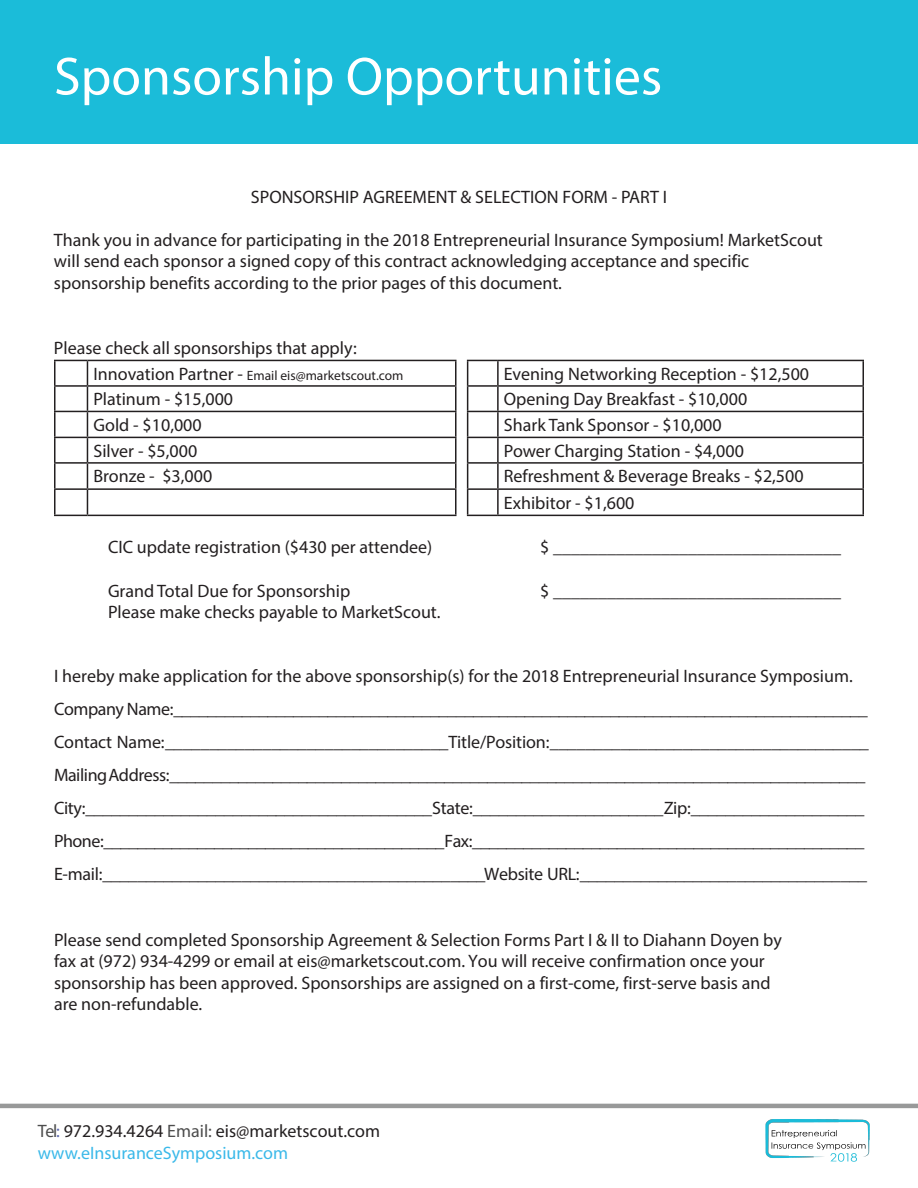
<style>
.page{position:relative;width:918px;height:1188px;background:#fff}
.page>*{position:absolute;margin:0;border:0;box-sizing:border-box;transform-origin:0 0}
.t1{font:54px "Myriad Pro";color:#fff}
.t2{font:18px/21.6px "Myriad Pro";color:#231f20}
.t3{font:13.5px "Myriad Pro";color:#231f20}
.s1{font-size:18px}
.s2{color:#4d4d4d}
.s3{color:#5d68b0}
.s4{color:#3bb9e9}
</style>
<div class="page">
<hr style="left:0;top:1104px;width:918px;height:4px;background:#989999">
<img style="left:765px;top:1119px;width:105px;height:43px">
<div style="left:0;top:0;width:918px;height:144px;background:#1bbcd9"></div>
<hr style="left:54px;top:360px;width:33px;height:1px;background:#231f20">
<hr style="left:54px;top:361px;width:2px;height:24px;background:#231f20">
<hr style="left:497px;top:361px;width:2px;height:24px;background:#231f20">
<hr style="left:54px;top:385px;width:33px;height:2px;background:#231f20">
<hr style="left:54px;top:387px;width:2px;height:24px;background:#231f20">
<hr style="left:497px;top:387px;width:2px;height:24px;background:#231f20">
<hr style="left:54px;top:411px;width:33px;height:1px;background:#231f20">
<hr style="left:54px;top:412px;width:2px;height:25px;background:#231f20">
<hr style="left:497px;top:412px;width:2px;height:25px;background:#231f20">
<hr style="left:54px;top:437px;width:33px;height:1px;background:#231f20">
<hr style="left:54px;top:438px;width:2px;height:24px;background:#231f20">
<hr style="left:497px;top:438px;width:2px;height:24px;background:#231f20">
<hr style="left:54px;top:462px;width:33px;height:2px;background:#231f20">
<hr style="left:54px;top:464px;width:2px;height:24px;background:#231f20">
<hr style="left:497px;top:464px;width:2px;height:24px;background:#231f20">
<hr style="left:54px;top:488px;width:33px;height:2px;background:#231f20">
<hr style="left:54px;top:490px;width:2px;height:25px;background:#231f20">
<hr style="left:497px;top:490px;width:2px;height:25px;background:#231f20">
<hr style="left:54px;top:515px;width:33px;height:1px;background:#231f20">
<hr style="left:87px;top:360px;width:370px;height:1px;background:#231f20">
<hr style="left:455px;top:361px;width:2px;height:24px;background:#231f20">
<hr style="left:87px;top:385px;width:370px;height:2px;background:#231f20">
<hr style="left:455px;top:387px;width:2px;height:24px;background:#231f20">
<hr style="left:87px;top:411px;width:370px;height:1px;background:#231f20">
<hr style="left:455px;top:412px;width:2px;height:25px;background:#231f20">
<hr style="left:87px;top:437px;width:370px;height:1px;background:#231f20">
<hr style="left:455px;top:438px;width:2px;height:24px;background:#231f20">
<hr style="left:87px;top:462px;width:370px;height:2px;background:#231f20">
<hr style="left:455px;top:464px;width:2px;height:24px;background:#231f20">
<hr style="left:87px;top:488px;width:370px;height:2px;background:#231f20">
<svg style="left:87px;top:361px;width:1px;height:154px"></svg>
<hr style="left:455px;top:490px;width:2px;height:25px;background:#231f20">
<hr style="left:87px;top:515px;width:370px;height:1px;background:#231f20">
<hr style="left:467px;top:360px;width:31px;height:1px;background:#231f20">
<hr style="left:498px;top:360px;width:366px;height:1px;background:#231f20">
<hr style="left:862px;top:361px;width:2px;height:24px;background:#231f20">
<hr style="left:467px;top:385px;width:31px;height:2px;background:#231f20">
<hr style="left:498px;top:385px;width:366px;height:2px;background:#231f20">
<hr style="left:862px;top:387px;width:2px;height:24px;background:#231f20">
<hr style="left:467px;top:411px;width:31px;height:1px;background:#231f20">
<hr style="left:498px;top:411px;width:366px;height:1px;background:#231f20">
<hr style="left:862px;top:412px;width:2px;height:25px;background:#231f20">
<hr style="left:467px;top:437px;width:31px;height:1px;background:#231f20">
<hr style="left:498px;top:437px;width:366px;height:1px;background:#231f20">
<hr style="left:862px;top:438px;width:2px;height:24px;background:#231f20">
<hr style="left:467px;top:462px;width:31px;height:2px;background:#231f20">
<hr style="left:498px;top:462px;width:366px;height:2px;background:#231f20">
<hr style="left:862px;top:464px;width:2px;height:24px;background:#231f20">
<hr style="left:467px;top:488px;width:31px;height:2px;background:#231f20">
<svg style="left:467px;top:361px;width:1px;height:154px"></svg>
<hr style="left:498px;top:488px;width:366px;height:2px;background:#231f20">
<hr style="left:862px;top:490px;width:2px;height:25px;background:#231f20">
<hr style="left:467px;top:515px;width:31px;height:1px;background:#231f20">
<hr style="left:498px;top:515px;width:366px;height:1px;background:#231f20">
<h1 class="t1" style="left:54px;top:43px;width:610px">Sponsorship Opportunities</h1>
<p class="t2" style="left:251px;top:185px;width:418px">SPONSORSHIP AGREEMENT &amp; SELECTION FORM - PART I</p>
<p class="t2" style="left:54px;top:229px;width:770px">Thank you in advance for participating in the 2018 Entrepreneurial Insurance Symposium! MarketScout will send each sponsor a signed copy of this contract acknowledging acceptance and specific sponsorship benefits according to the prior pages of this document.</p>
<p class="t2" style="left:54px;top:337px;width:304px">Please check all sponsorships that apply:</p>
<p class="t3" style="left:93px;top:367px;width:312px"><span class="s1">Innovation Partner -</span> Email eis@marketscout.com</p>
<p class="t2" style="left:504px;top:363px;width:307px">Evening Networking Reception - $12,500</p>
<p class="t2" style="left:93px;top:388px;width:141px">Platinum - $15,000</p>
<p class="t2" style="left:504px;top:388px;width:245px">Opening Day Breakfast - $10,000</p>
<p class="t2" style="left:93px;top:414px;width:110px">Gold - $10,000</p>
<p class="t2" style="left:504px;top:414px;width:219px">Shark Tank Sponsor - $10,000</p>
<p class="t2" style="left:93px;top:440px;width:105px">Silver - $5,000</p>
<p class="t2" style="left:504px;top:440px;width:242px">Power Charging Station - $4,000</p>
<p class="t2" style="left:93px;top:465px;width:120px">Bronze - $3,000</p>
<p class="t2" style="left:504px;top:463px;width:301px;line-height:26.2px">Refreshment &amp; Beverage Breaks - $2,500<br>Exhibitor - $1,600</p>
<p class="t2" style="left:108px;top:536px;width:326px">CIC update registration ($430 per attendee)</p>
<p class="t2" style="left:540px;top:536px;width:303px">$ ________________________________</p>
<p class="t2" style="left:108px;top:579px;width:244px">Grand Total Due for Sponsorship</p>
<p class="t2" style="left:540px;top:579px;width:303px">$ ________________________________</p>
<p class="t2" style="left:108px;top:601px;width:334px">Please make checks payable to MarketScout.</p>
<p class="t2" style="left:54px;top:659px;width:816px;line-height:33px">I hereby make application for the above sponsorship(s) for the 2018 Entrepreneurial Insurance Symposium.<br>Company Name: _________________________________________________________________________________ Contact Name: ________________________________ Title/Position: ____________________________________ Mailing Address: _________________________________________________________________________________ City: ________________________________________ State: ______________________ Zip: ____________________ Phone: ________________________________________ Fax: ______________________________________________ E-mail: ____________________________________________Website URL: _________________________________</p>
<p class="t2" style="left:54px;top:929px;width:729px">Please send completed Sponsorship Agreement &amp; Selection Forms Part I &amp; II to Diahann Doyen by fax at (972) 934-4299 or email at eis@marketscout.com. You will receive confirmation once your sponsorship has been approved. Sponsorships are assigned on a first-come, first-serve basis and are non-refundable.</p>
<p class="t2" style="left:38px;top:1120px;width:344px"><span class="s2">Tel</span><span class="s3">:</span> 972.934.4264 <span class="s2">Email:</span> eis@marketscout.com <span class="s4">www.eInsuranceSymposium.com</span></p>
</div>
